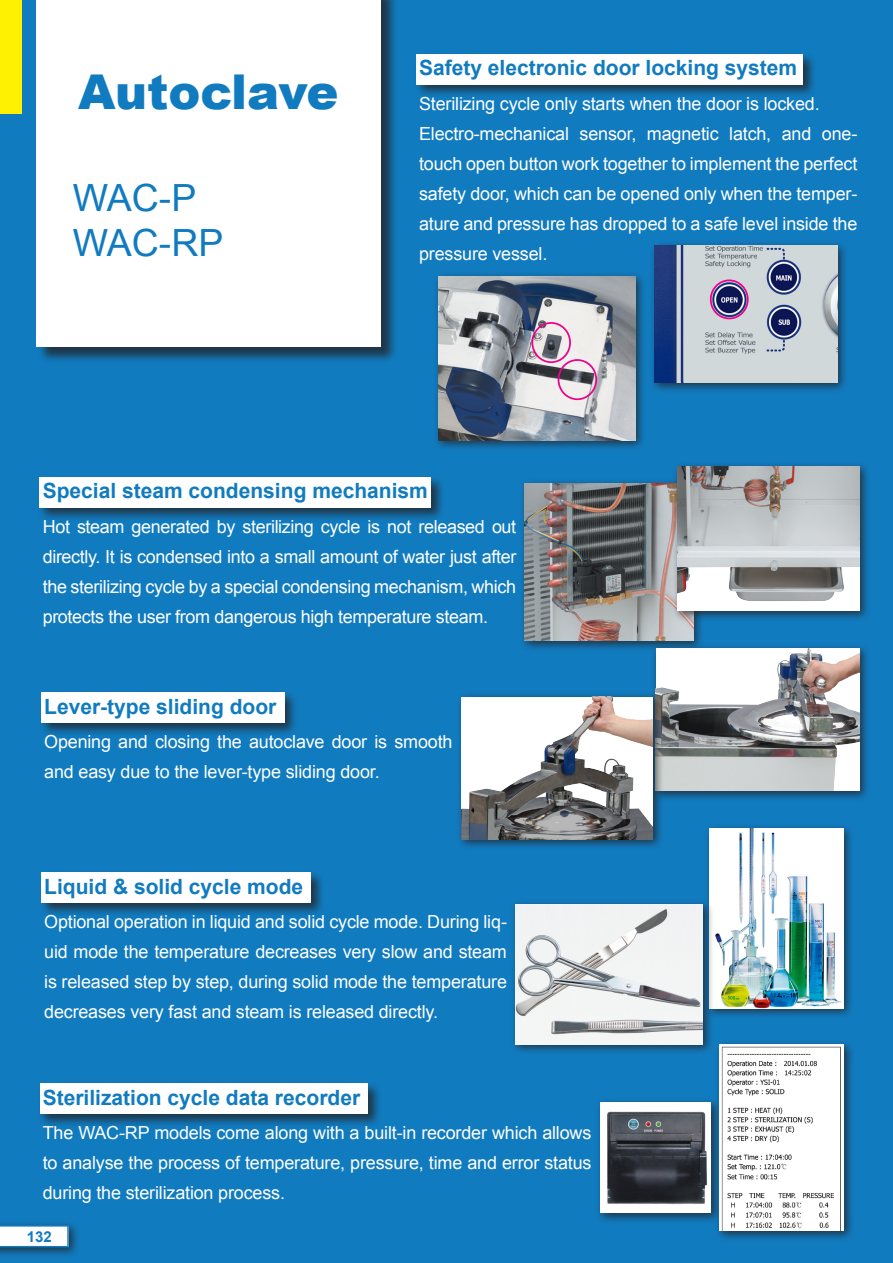
<style>
.page{position:relative;width:893px;height:1263px;background:#117bbf}
.page>*{position:absolute;margin:0;border:0;box-sizing:border-box;transform-origin:0 0}
.t1{font:900 48px "Arial";letter-spacing:-.005em;color:#117bbf}
.Index_Level_1{font:37.5px "Arial";color:#117bbf}
.t2{font:700 21px "Arial";color:#117bbf}
.t3{font:18px/30px "Arial";letter-spacing:-.01em;color:#fff;text-align:justify}
.t4{font:700 15px "Arial";color:#117bbf}
</style>
<div class="page">
<div style="left:37px;top:0;width:361px;height:364px;background:#231f20;opacity:.75"></div>
<div style="left:36px;top:0;width:345px;height:347px;background:#fff"></div>
<div style="left:414px;top:52px;width:403px;height:46px;background:#231f20;opacity:.75"></div>
<div style="left:416px;top:54px;width:387px;height:30px;background:#fff"></div>
<div style="left:649px;top:240px;width:200px;height:154px;background:#231f20;opacity:.75"></div>
<img style="left:654px;top:246px;width:183px;height:137px">
<div style="left:433px;top:271px;width:214px;height:180px;background:#231f20;opacity:.75"></div>
<img style="left:438px;top:276px;width:197px;height:164px">
<div style="left:710px;top:279px;width:39px;height:40px;border:2px solid #ed028c;border-radius:50%"></div>
<div style="left:531px;top:322px;width:40px;height:41px;border:2px solid #ed028c;border-radius:50%"></div>
<div style="left:558px;top:359px;width:39px;height:41px;border:2px solid #ed028c;border-radius:50%"></div>
<div style="left:520px;top:478px;width:184px;height:174px;background:#231f20;opacity:.75"></div>
<img style="left:525px;top:483px;width:168px;height:158px">
<div style="left:672px;top:461px;width:199px;height:161px;background:#231f20;opacity:.75"></div>
<img style="left:677px;top:466px;width:183px;height:145px">
<div style="left:651px;top:643px;width:220px;height:159px;background:#231f20;opacity:.75"></div>
<img style="left:656px;top:648px;width:204px;height:143px">
<div style="left:456px;top:691px;width:208px;height:160px;background:#231f20;opacity:.75"></div>
<img style="left:461px;top:696px;width:191px;height:143px">
<div style="left:705px;top:823px;width:150px;height:196px;background:#231f20;opacity:.75"></div>
<img style="left:710px;top:829px;width:134px;height:179px">
<div style="left:510px;top:899px;width:204px;height:157px;background:#231f20;opacity:.75"></div>
<img style="left:516px;top:905px;width:187px;height:139px">
<div style="left:595px;top:1097px;width:127px;height:127px;background:#231f20;opacity:.75"></div>
<img style="left:600px;top:1103px;width:111px;height:110px">
<div style="left:714px;top:1039px;width:141px;height:203px;background:#231f20;opacity:.75"></div>
<img style="left:719px;top:1044px;width:125px;height:186px">
<div style="left:37px;top:475px;width:408px;height:46px;background:#231f20;opacity:.75"></div>
<div style="left:40px;top:477px;width:391px;height:30px;background:#fff"></div>
<div style="left:39px;top:690px;width:260px;height:47px;background:#231f20;opacity:.75"></div>
<div style="left:41px;top:693px;width:243px;height:30px;background:#fff"></div>
<div style="left:39px;top:870px;width:286px;height:46px;background:#231f20;opacity:.75"></div>
<div style="left:41px;top:872px;width:270px;height:30px;background:#fff"></div>
<div style="left:37px;top:1081px;width:344px;height:46px;background:#231f20;opacity:.75"></div>
<div style="left:40px;top:1083px;width:327px;height:30px;background:#fff"></div>
<div style="left:0;top:1220px;width:80px;height:39px;background:#231f20;opacity:.75"></div>
<svg style="left:0;top:1225px;width:69px;height:22px;background:#ddecf5"></svg>
<div style="left:0;top:0;width:21px;height:114px;background:#fff101"></div>
<p class="t1" style="left:78px;top:57px;width:262px">Autoclave</p>
<p class="Index_Level_1" style="left:73px;top:173px;width:125px">WAC-P</p>
<p class="Index_Level_1" style="left:73px;top:218px;width:152px">WAC-RP</p>
<p class="t2" style="left:419px;top:54px;width:380px">Safety electronic door locking system</p>
<p class="t3" style="left:419px;top:88px;width:402px">Sterilizing cycle only starts when the door is locked.</p>
<p class="t3" style="left:419px;top:118px;width:440px">Electro-mechanical sensor, magnetic latch, and one&shy;touch open button work together to implement the perfect safety door, which can be opened only when the temper&shy;ature and pressure has dropped to a safe level inside the pressure vessel.</p>
<p class="t2" style="left:43px;top:477px;width:387px">Special steam condensing mechanism</p>
<p class="t3" style="left:43px;top:511px;width:475px">Hot steam generated by sterilizing cycle is not released out directly. It is condensed into a small amount of water just after the sterilizing cycle by a special condensing mechanism, which protects the user from dangerous high temperature steam.</p>
<p class="t2" style="left:44px;top:692px;width:234px">Lever-type sliding door</p>
<p class="t3" style="left:44px;top:727px;width:410px">Opening and closing the autoclave door is smooth and easy due to the lever-type sliding door.</p>
<p class="t2" style="left:44px;top:872px;width:261px">Liquid &amp; solid cycle mode</p>
<p class="t3" style="left:44px;top:907px;width:464px">Optional operation in liquid and solid cycle mode. During liq&shy;uid mode the temperature decreases very slow and steam is released step by step, during solid mode the temperature decreases very fast and steam is released directly.</p>
<p class="t2" style="left:43px;top:1083px;width:319px">Sterilization cycle data recorder</p>
<p class="t3" style="left:43px;top:1118px;width:550px">The WAC-RP models come along with a built-in recorder which allows to analyse the process of temperature, pressure, time and error status during the sterilization process.</p>
<p class="t4" style="left:27px;top:1226px;width:27px">132</p>
</div>
